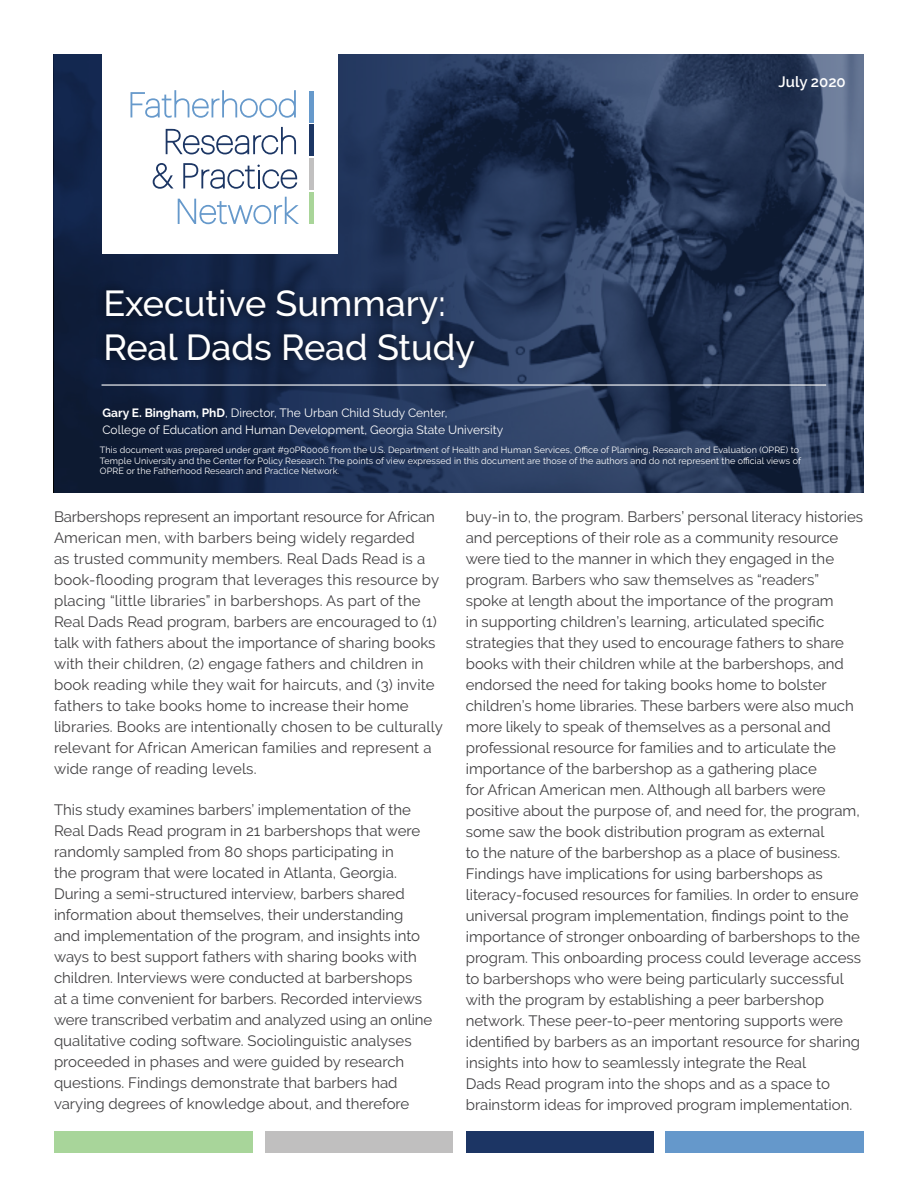
<style>
.page{position:relative;width:918px;height:1188px;background:#fff}
.page>*{position:absolute;margin:0;border:0;box-sizing:border-box;transform-origin:0 0}
.t1{font:500 36px/43.5px "Raleway";color:#fff}
.t2{font:15px/21px "Raleway";color:#414042}
.t3{font:600 15px "Raleway";color:#fff}
.t4{font:12px/16.5px "Raleway";color:#fff}
.t5{font:9px/10.5px "Raleway";letter-spacing:.01em;color:#fff}
.s1{font-weight:700}
</style>
<div class="page">
<svg style="left:54px;top:54px;width:810px;height:438px;background:#253657"></svg>
<div style="left:96px;top:280px;width:388px;height:98px;background:#000;opacity:.62"></div>
<div style="left:103px;top:11px;width:235px;height:243px;background:#fff"></div>
<hr style="left:309px;top:91px;width:4px;height:31px;background:#6699cb">
<hr style="left:309px;top:124px;width:4px;height:32px;background:#1c3664">
<hr style="left:309px;top:158px;width:4px;height:32px;background:#c1c0c0">
<hr style="left:309px;top:192px;width:4px;height:32px;background:#a9d599">
<svg style="left:131px;top:90px;width:165px;height:28px"></svg>
<svg style="left:166px;top:127px;width:130px;height:28px"></svg>
<svg style="left:153px;top:163px;width:21px;height:26px"></svg>
<svg style="left:183px;top:163px;width:114px;height:26px"></svg>
<svg style="left:178px;top:197px;width:121px;height:27px"></svg>
<div style="left:665px;top:1131px;width:199px;height:22px;background:#6598cb"></div>
<div style="left:466px;top:1131px;width:187px;height:22px;background:#1c3564"></div>
<div style="left:265px;top:1131px;width:188px;height:22px;background:#c0bfbf"></div>
<div style="left:54px;top:1131px;width:199px;height:22px;background:#a8d59a"></div>
<hr style="left:102px;top:384px;width:724px;height:2px;background:#fff">
<h1 class="t1" style="left:103px;top:282px;width:373px">Executive Summary:<br>Real Dads Read Study</h1>
<p class="t3" style="left:779px;top:73px;width:69px">July 2020</p>
<p class="t4" style="left:102px;top:405px;width:402px"><span class="s1">Gary E. Bingham, PhD</span>, Director, The Urban Child Study Center,<br>College of Education and Human Development, Georgia State University</p>
<p class="t5" style="left:100px;top:445px;width:703px">This document was prepared under grant #90PR0006 from the U.S. Department of Health and Human Services, Office of Planning, Research and Evaluation (OPRE) to<br>Temple University and the Center for Policy Research. The points of view expressed in this document are those of the authors and do not represent the official views of<br>OPRE or the Fatherhood Research and Practice Network.</p>
<p class="t2" style="left:54px;top:506px;width:390px">Barbershops represent an important resource for African American men, with barbers being widely regarded<br>as trusted community members. Real Dads Read is a book-flooding program that leverages this resource by placing “little libraries” in barbershops. As part of the Real Dads Read program, barbers are encouraged to (1) talk with fathers about the importance of sharing books with their children, (2) engage fathers and children in book reading while they wait for haircuts, and (3) invite fathers to take books home to increase their home libraries. Books are intentionally chosen to be culturally relevant for African American families and represent a wide range of reading levels.</p>
<p class="t2" style="left:54px;top:800px;width:380px">This study examines barbers’ implementation of the Real Dads Read program in 21 barbershops that were randomly sampled from 80 shops participating in<br>the program that were located in Atlanta, Georgia.<br>During a semi-structured interview, barbers shared information about themselves, their understanding and implementation of the program, and insights into ways to best support fathers with sharing books with children. Interviews were conducted at barbershops<br>at a time convenient for barbers. Recorded interviews were transcribed verbatim and analyzed using an online qualitative coding software. Sociolinguistic analyses proceeded in phases and were guided by research questions. Findings demonstrate that barbers had varying degrees of knowledge about, and therefore</p>
<p class="t2" style="left:466px;top:506px;width:399px">buy-in to, the program. Barbers’ personal literacy histories and perceptions of their role as a community resource were tied to the manner in which they engaged in the program. Barbers who saw themselves as “readers” spoke at length about the importance of the program<br>in supporting children’s learning, articulated specific strategies that they used to encourage fathers to share books with their children while at the barbershops, and endorsed the need for taking books home to bolster children’s home libraries. These barbers were also much more likely to speak of themselves as a personal and professional resource for families and to articulate the importance of the barbershop as a gathering place<br>for African American men. Although all barbers were positive about the purpose of, and need for, the program, some saw the book distribution program as external<br>to the nature of the barbershop as a place of business.<br>Findings have implications for using barbershops as literacy-focused resources for families. In order to ensure universal program implementation, findings point to the importance of stronger onboarding of barbershops to the program. This onboarding process could leverage access to barbershops who were being particularly successful with the program by establishing a peer barbershop network. These peer-to-peer mentoring supports were identified by barbers as an important resource for sharing insights into how to seamlessly integrate the Real<br>Dads Read program into the shops and as a space to brainstorm ideas for improved program implementation.</p>
</div>
